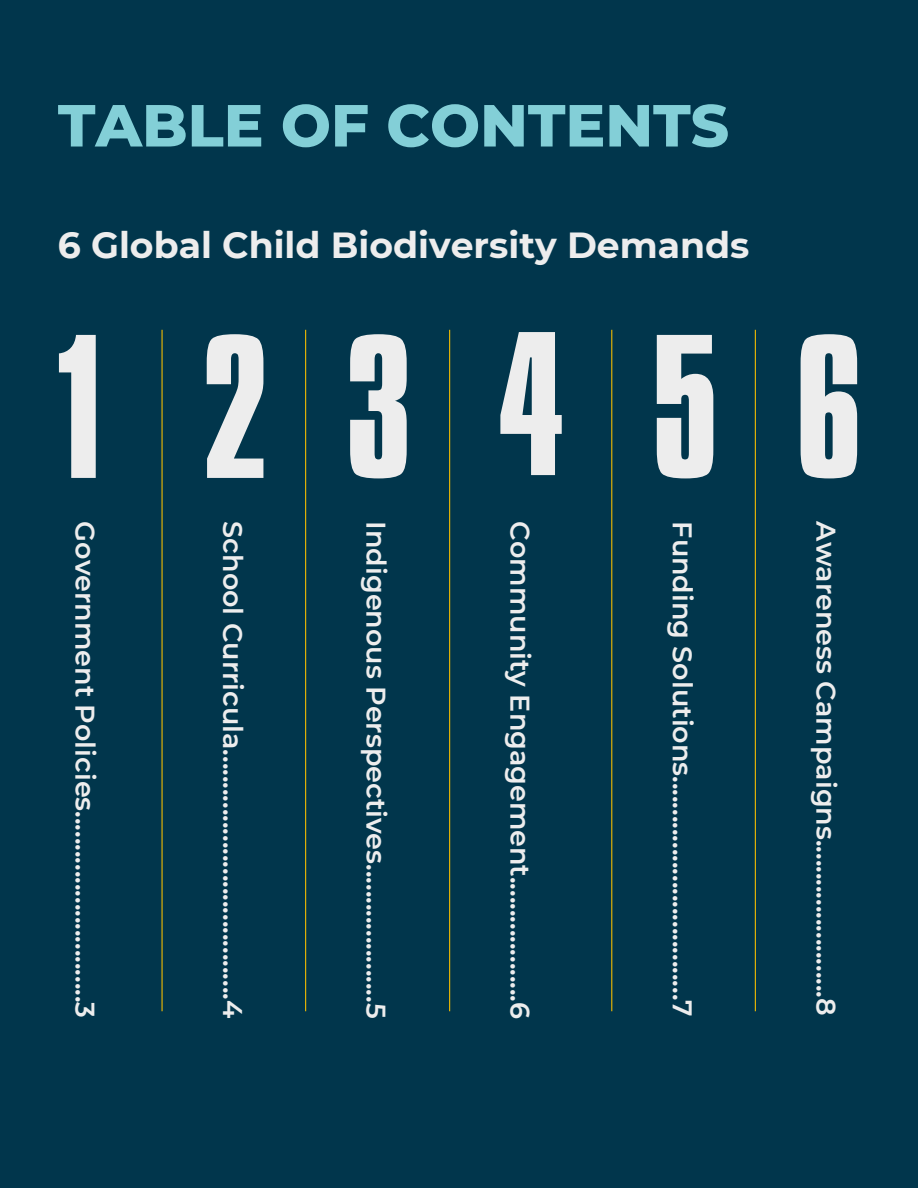
<style>
.page{position:relative;width:918px;height:1188px;background:#01364c}
.page>*{position:absolute;margin:0;border:0;box-sizing:border-box;transform-origin:0 0}
.t1{font:176.1px "Aka Acid GR Compacta";color:#ededed}
.t2{font:800 59.25px "Montserrat";color:#83cfd7}
.t3{font:700 36.3px "Montserrat";color:#ededed}
.t4{font:600 27px "Montserrat";color:#ededed}
</style>
<div class="page">
<hr style="left:305px;top:330px;width:1px;height:681px;background:#eeb902">
<hr style="left:755px;top:330px;width:1px;height:681px;background:#eeb902">
<hr style="left:161px;top:330px;width:2px;height:681px;background:#eeb902">
<hr style="left:611px;top:330px;width:1px;height:681px;background:#eeb902">
<hr style="left:449px;top:330px;width:1px;height:681px;background:#eeb902">
<h1 class="t2" style="left:58px;top:89px;width:673px">TABLE OF CONTENTS</h1>
<p class="t3" style="left:58px;top:223px;width:693px">6 Global Child Biodiversity Demands</p>
<p class="t1" style="left:498px;top:336px;width:69px">4</p>
<h2 class="t1" style="left:58px;top:339px;width:49px">1</h2>
<p class="t1" style="left:201px;top:339px;width:212px">2 3</p>
<p class="t1" style="left:651px;top:339px;width:213px">5 6</p>
<p class="t4" style="left:249px;top:521px;width:498px;rotate:90deg">School Curricula......................................4</p>
<p class="t4" style="left:699px;top:521px;width:497px;rotate:90deg">Funding Solutions..................................7</p>
<p class="t4" style="left:843px;top:521px;width:496px;rotate:90deg">Awareness Campaigns........................8</p>
<p class="t4" style="left:102px;top:521px;width:498px;rotate:90deg">Government Policies.............................3</p>
<p class="t4" style="left:393px;top:521px;width:498px;rotate:90deg">Indigenous Perspectives.....................5</p>
<p class="t4" style="left:537px;top:521px;width:499px;rotate:90deg">Community Engagement...................6</p>
</div>
